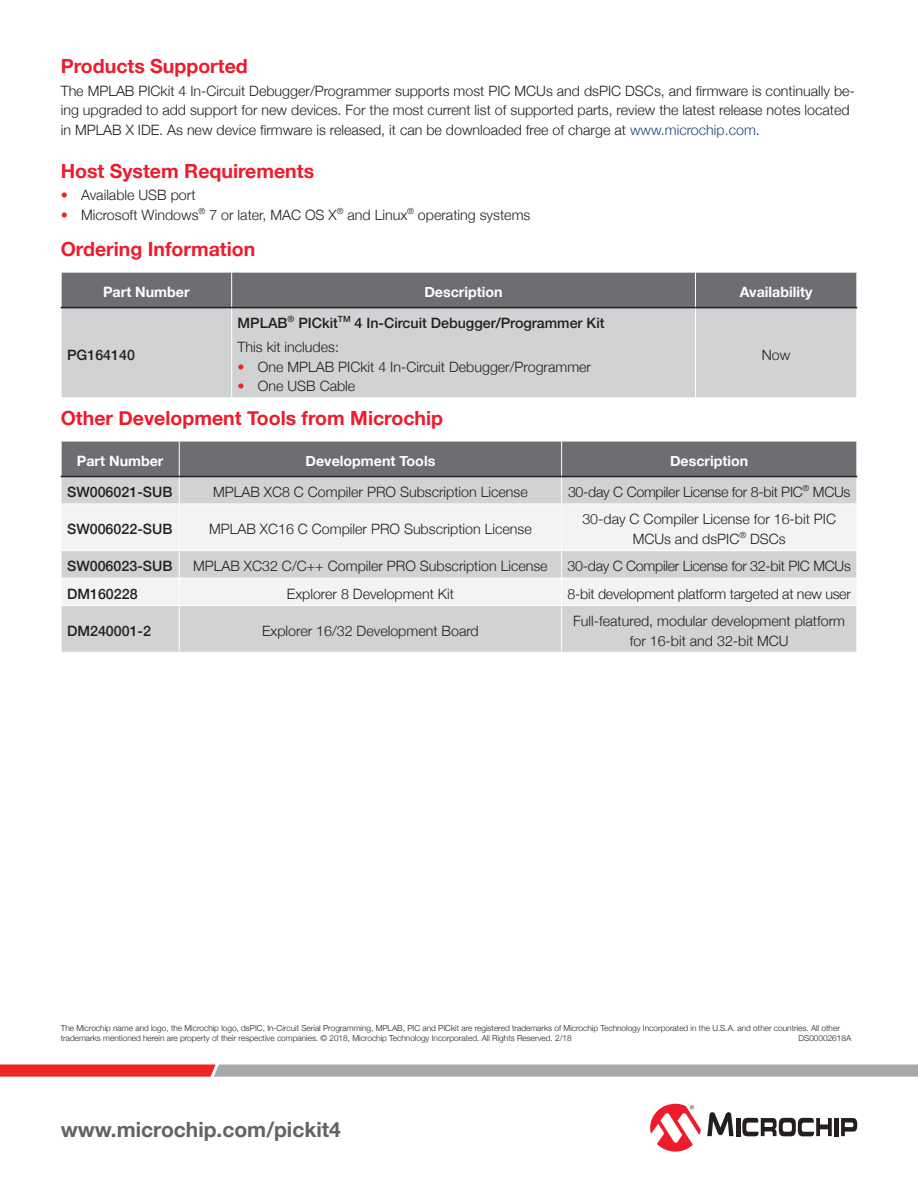
<style>
.page{position:relative;width:918px;height:1188px;background:#fff}
.page>*{position:absolute;margin:0;border:0;box-sizing:border-box;transform-origin:0 0}
.t1{font:700 21px "Helvetica Neue";color:#636366}
.t2{font:700 19.5px "Helvetica Neue";color:#ee1b2c}
.t3{font:300 14.25px/19.5px "Helvetica Neue";color:#231f20;text-align:center}
.t4{font:500 14.25px/23.9px "Helvetica Neue";color:#231f20}
.t5{font:300 14.25px "Helvetica Neue";letter-spacing:-.02em;color:#231f20}
.t6{font:700 14.25px "Helvetica Neue";color:#fff}
.t7{font:300 8.25px/9.8px "Helvetica Neue";color:#231f20}
.s1{color:#1f497d}
.s2{color:#ee2623}
.s3{font-weight:300}
</style>
<div class="page">
<svg style="left:0;top:1065px;width:918px;height:12px;background:#ba8e90"></svg>
<svg style="left:707px;top:1112px;width:27px;height:24px"></svg>
<hr style="left:736px;top:1118px;width:4px;height:18px;background:#231f20">
<div style="left:834px;top:1118px;width:5px;height:18px;background:#231f20"></div>
<svg style="left:841px;top:1118px;width:16px;height:18px"></svg>
<svg style="left:742px;top:1117px;width:90px;height:19px"></svg>
<svg style="left:650px;top:1104px;width:51px;height:48px"></svg>
<div style="left:62px;top:273px;width:795px;height:34px;background:#6d6e71"></div>
<div style="left:62px;top:308px;width:795px;height:89px;background:#d1d2d4"></div>
<hr style="left:695px;top:272px;width:1px;height:35px;background:#fff">
<hr style="left:695px;top:308px;width:1px;height:89px;background:#fff">
<hr style="left:231px;top:272px;width:1px;height:35px;background:#fff">
<hr style="left:231px;top:308px;width:1px;height:89px;background:#fff">
<hr style="left:61px;top:307px;width:171px;height:1px;background:#231f20">
<hr style="left:232px;top:307px;width:464px;height:1px;background:#231f20">
<hr style="left:696px;top:307px;width:161px;height:1px;background:#231f20">
<div style="left:62px;top:606px;width:795px;height:46px;background:#d1d2d4"></div>
<svg style="left:62px;top:505px;width:795px;height:100px;fill:#f2f3f4"></svg>
<hr style="left:179px;top:504px;width:1px;height:46px;background:#fff">
<hr style="left:561px;top:504px;width:1px;height:46px;background:#fff">
<hr style="left:61px;top:550px;width:118px;height:1px;background:#fff">
<hr style="left:179px;top:550px;width:383px;height:1px;background:#fff">
<hr style="left:562px;top:550px;width:295px;height:1px;background:#fff">
<hr style="left:61px;top:578px;width:118px;height:1px;background:#fff">
<hr style="left:179px;top:578px;width:383px;height:1px;background:#fff">
<svg style="left:179px;top:551px;width:1px;height:54px"></svg>
<hr style="left:562px;top:578px;width:295px;height:1px;background:#fff">
<svg style="left:561px;top:551px;width:1px;height:54px"></svg>
<hr style="left:179px;top:606px;width:1px;height:46px;background:#fff">
<hr style="left:561px;top:606px;width:1px;height:46px;background:#fff">
<svg style="left:61px;top:442px;width:797px;height:62px;background:#99999c"></svg>
<svg style="left:61px;top:551px;width:1px;height:27px"></svg>
<hr style="left:61px;top:441px;width:1px;height:35px;background:#fff">
<hr style="left:857px;top:441px;width:1px;height:35px;background:#fff">
<hr style="left:61px;top:476px;width:118px;height:1px;background:#231f20">
<hr style="left:179px;top:476px;width:383px;height:1px;background:#231f20">
<hr style="left:562px;top:476px;width:295px;height:1px;background:#231f20">
<h2 class="t2" style="left:61px;top:59px;width:189px">Products Supported</h2>
<p class="t3" style="left:61px;top:80px;width:796px;text-align:left">The MPLAB PICkit 4 In-Circuit Debugger/Programmer supports most PIC MCUs and dsPIC DSCs, and firmware is continually be&shy;ing upgraded to add support for new devices. For the most current list of supported parts, review the latest release notes located in MPLAB X IDE. As new device firmware is released, it can be downloaded free of charge at <span class="s1">www.microchip.com</span>.</p>
<h2 class="t2" style="left:61px;top:163px;width:255px">Host System Requirements</h2>
<p class="t3" style="left:61px;top:187px;width:136px"><span class="s2">•</span> Available USB port</p>
<p class="t3" style="left:61px;top:206px;width:471px"><span class="s2">•</span> Microsoft Windows<sup>®</sup> 7 or later, MAC OS X<sup>®</sup> and Linux<sup>®</sup> operating systems</p>
<h2 class="t2" style="left:61px;top:241px;width:196px">Ordering Information</h2>
<p class="t6" style="left:103px;top:286px;width:88px">Part Number</p>
<p class="t6" style="left:424px;top:286px;width:80px">Description</p>
<p class="t6" style="left:740px;top:286px;width:74px">Availability</p>
<p class="t4" style="left:67px;top:344px;width:69px">PG164140</p>
<p class="t4" style="left:238px;top:313px;width:368px">MPLAB<sup>®</sup> PICkit<sup>TM</sup> 4 In-Circuit Debugger/Programmer Kit<br><span class="s3">This kit includes:</span></p>
<p class="t3" style="left:238px;top:358px;width:355px"><span class="s2">•</span> One MPLAB PICkit 4 In-Circuit Debugger/Programmer</p>
<p class="t3" style="left:238px;top:378px;width:119px"><span class="s2">•</span> One USB Cable</p>
<p class="t3" style="left:762px;top:346px;width:30px">Now</p>
<h2 class="t2" style="left:61px;top:410px;width:384px">Other Development Tools from Microchip</h2>
<p class="t6" style="left:77px;top:455px;width:88px">Part Number</p>
<p class="t6" style="left:306px;top:455px;width:131px">Development Tools</p>
<p class="t6" style="left:670px;top:455px;width:80px">Description</p>
<p class="t4" style="left:67px;top:482px;width:107px">SW006021-SUB</p>
<p class="t3" style="left:213px;top:484px;width:316px">MPLAB XC8 C Compiler PRO Subscription License</p>
<p class="t5" style="left:568px;top:487px;width:284px">30-day C Compiler License for 8-bit PIC<sup>®</sup> MCUs</p>
<p class="t4" style="left:67px;top:519px;width:107px">SW006022-SUB</p>
<p class="t3" style="left:209px;top:521px;width:324px">MPLAB XC16 C Compiler PRO Subscription License</p>
<p class="t3" style="left:582px;top:511px;width:255px">30-day C Compiler License for 16-bit PIC<br>MCUs and dsPIC<sup>®</sup> DSCs</p>
<p class="t4" style="left:67px;top:556px;width:107px">SW006023-SUB</p>
<p class="t3" style="left:193px;top:558px;width:356px">MPLAB XC32 C/C++ Compiler PRO Subscription License</p>
<p class="t5" style="left:568px;top:561px;width:285px">30-day C Compiler License for 32-bit PIC MCUs</p>
<p class="t4" style="left:67px;top:583px;width:72px">DM160228</p>
<p class="t3" style="left:287px;top:583px;width:169px">Explorer 8 Development Kit</p>
<p class="t5" style="left:568px;top:588px;width:285px">8-bit development platform targeted at new user</p>
<p class="t4" style="left:67px;top:620px;width:85px">DM240001-2</p>
<p class="t3" style="left:262px;top:620px;width:218px">Explorer 16/32 Development Board</p>
<p class="t3" style="left:573px;top:613px;width:273px">Full-featured, modular development platform for 16-bit and 32-bit MCU</p>
<p class="t7" style="left:61px;top:1024px;width:781px">The Microchip name and logo, the Microchip logo, dsPIC, In-Circuit Serial Programming, MPLAB, PIC and PICkit are registered trademarks of Microchip Technology Incorporated in the U.S.A. and other countries. All other trademarks mentioned herein are property of their respective companies. © 2018, Microchip Technology Incorporated. All Rights Reserved. 2/18</p>
<p class="t7" style="left:799px;top:1034px;width:54px">DS00002618A</p>
<h1 class="t1" style="left:61px;top:1121px;width:282px">www.microchip.com/pickit4</h1>
</div>
